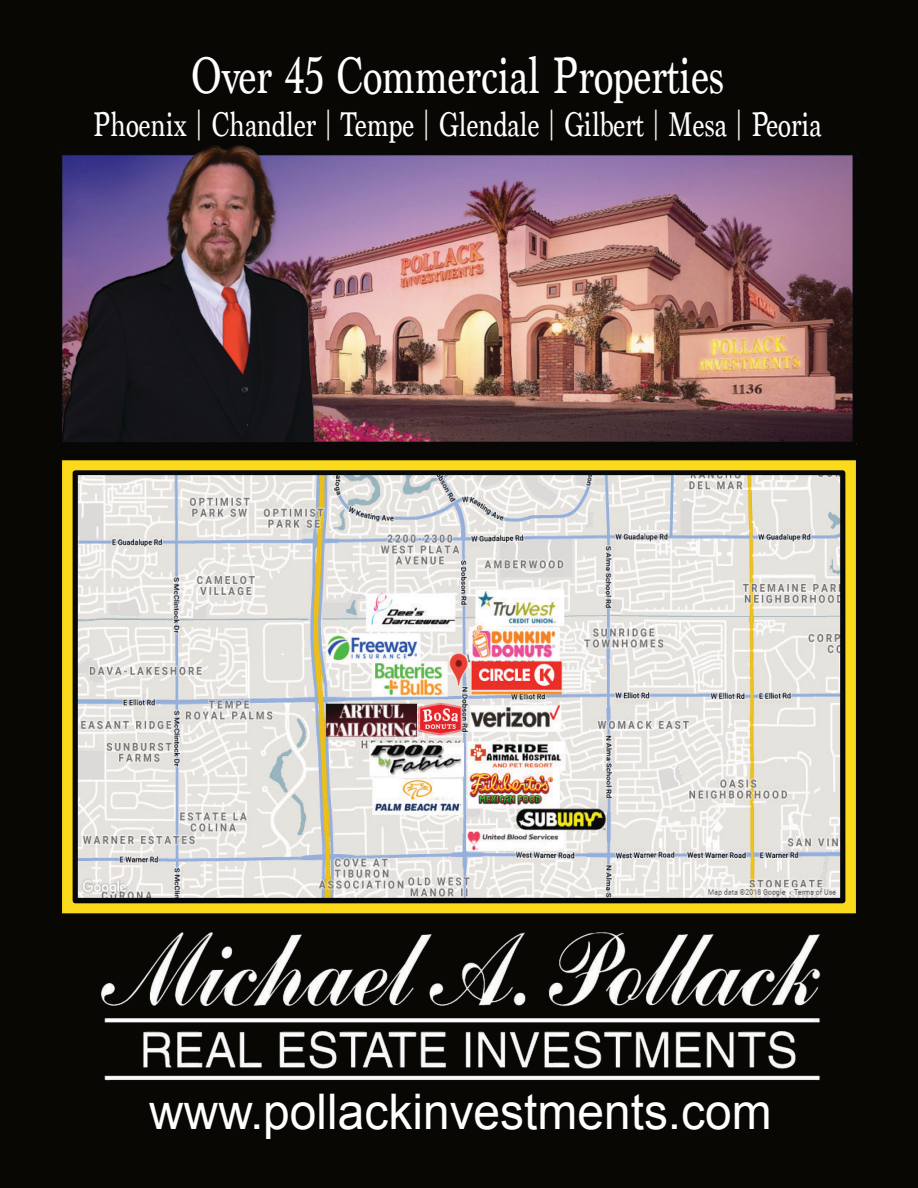
<style>
.page{position:relative;width:918px;height:1188px;background:#080704}
.page>*{position:absolute;margin:0;border:0;box-sizing:border-box;transform-origin:0 0}
.t1{font:54px "Marion";color:#fff;scale:.76 1}
.t2{font:49.05px "Arial";color:#fff}
.t3{font:36px "Marion";color:#fff;scale:.76 1}
</style>
<div class="page">
<img style="left:101px;top:932px;width:719px;height:149px">
<img style="left:62px;top:152px;width:795px;height:293px">
<svg style="left:61px;top:459px;width:796px;height:456px;fill:#fada1a"></svg>
<img style="left:63px;top:145px;width:258px;height:297px">
<img style="left:75px;top:473px;width:768px;height:428px">
<h1 class="t1" style="left:191px;top:55px;width:703px">Over 45 Commercial Properties</h1>
<p class="t3" style="left:93px;top:111px;width:960px">Phoenix | Chandler | Tempe | Glendale | Gilbert | Mesa | Peoria</p>
<h2 class="t2" style="left:149px;top:1093px;width:624px">www.pollackinvestments.com</h2>
</div>
